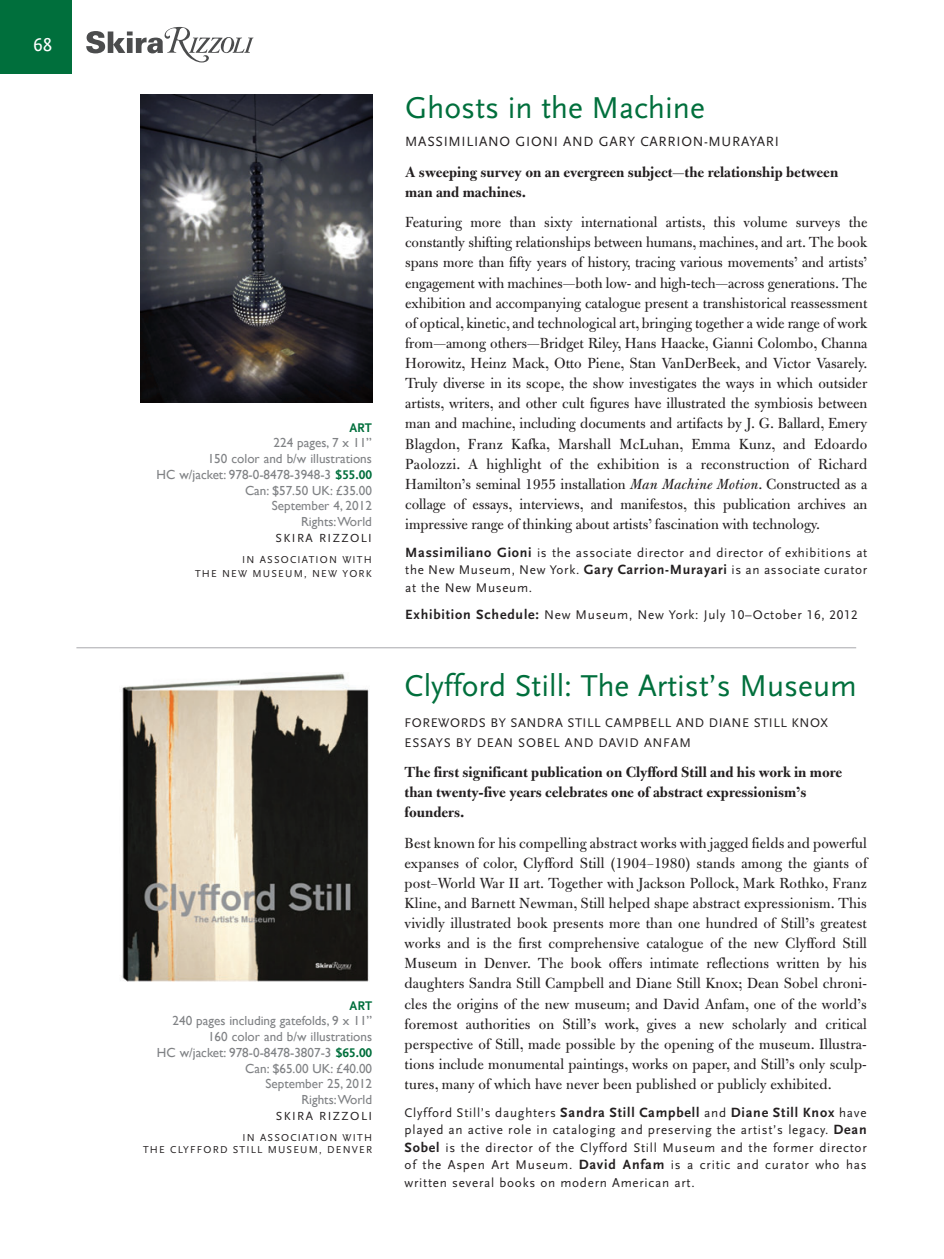
<style>
.page{position:relative;width:944px;height:1259px;background:#fff}
.page>*{position:absolute;margin:0;border:0;box-sizing:border-box;transform-origin:0 0}
.t1{font:31.5px "Scala Sans";color:#006f3c}
.t2{font:19.25px "Scala Sans Caps";color:#fff}
.t3{font:15.75px/20.1px "Bulmer";color:#231f20;text-align:justify}
.t4{font:700 15.75px/20.1px "Bulmer";color:#231f20}
.t5{font:700 14px "Scala Sans";letter-spacing:.055em;color:#231f20}
.t6{font:14px "Scala Sans";letter-spacing:.05em;color:#231f20}
.t7{font:13.12px/17.5px "Scala Sans";letter-spacing:.055em;color:#231f20;text-align:justify}
.t8{font:13.12px/15.8px "Gill Sans";color:#808285;text-align:right}
.t9{font:700 13.12px "Scala Sans Caps";color:#006f3c}
.t10{font:12.25px "Scala Sans";letter-spacing:.115em;color:#231f20}
.t11{font:10.5px/12.2px "Scala Sans";letter-spacing:.115em;color:#231f20;text-align:right}
.s1{font-family:"Scala Sans Caps";font-weight:700;color:#006f3c}
.s2{font-style:italic}
.s3{font-weight:700;font-size:14px}
.s4{font-family:"Scala Sans Caps"}
.s5{font-weight:400;font-size:13.12px}
</style>
<div class="page">
<img style="left:121px;top:673px;width:248px;height:309px">
<hr style="left:76px;top:647px;width:780px;height:1px;background:#a8a9ad">
<img style="left:140px;top:95px;width:232px;height:308px">
<div style="left:0;top:0;width:71px;height:74px;background:#006f3c"></div>
<svg style="left:86px;top:27px;width:167px;height:35px"></svg>
<p class="t2" style="left:33px;top:33px;width:21px">68</p>
<p class="t9" style="left:349px;top:419px;width:24px">ART</p>
<p class="t8" style="left:157px;top:435px;width:217px">224 pages, 7 x 11”<br>150 color and b/w illustrations<br>HC w/jacket: 978-0-8478-3948-3 <span class="s1">$55.00<br></span>Can: $57.50 UK: £35.00<br>September 4, 2012<br>Rights: World</p>
<p class="t10" style="left:276px;top:530px;width:98px">SKIRA RIZZOLI</p>
<p class="t11" style="left:195px;top:552px;width:178px;line-height:14px">IN ASSOCIATION WITH<br>THE NEW MUSEUM, NEW YORK</p>
<p class="t9" style="left:350px;top:997px;width:24px">ART</p>
<p class="t8" style="left:157px;top:1013px;width:217px">240 pages including gatefolds, 9 x 11”<br>160 color and b/w illustrations<br>HC w/jacket: 978-0-8478-3807-3 <span class="s1">$65.00<br></span>Can: $65.00 UK: £40.00<br>September 25, 2012<br>Rights: World</p>
<p class="t10" style="left:276px;top:1108px;width:98px">SKIRA RIZZOLI</p>
<p class="t11" style="left:143px;top:1131px;width:231px">IN ASSOCIATION WITH<br>THE CLYFFORD STILL MUSEUM, DENVER</p>
<h1 class="t1" style="left:405px;top:89px;width:301px">Ghosts in the Machine</h1>
<p class="t6" style="left:405px;top:133px;width:375px">MASSIMILIANO GIONI AND GARY CARRION-MURAYARI</p>
<p class="t4" style="left:405px;top:163px;width:434px">A sweeping survey on an evergreen subject—the relationship between man and machines.</p>
<p class="t3" style="left:405px;top:214px;width:464px">Featuring more than sixty international artists, this volume surveys the constantly shifting relationships between humans, machines, and art. The book spans more than fifty years of history, tracing various movements’ and artists’ engagement with machines—both low- and high-tech—across generations. The exhibition and accompanying catalogue present a transhistorical reassessment of optical, kinetic, and technological art, bringing together a wide range of work from—among others—Bridget Riley, Hans Haacke, Gianni Colombo, Channa Horowitz, Heinz Mack, Otto Piene, Stan VanDerBeek, and Victor Vasarely.<br>Truly diverse in its scope, the show investigates the ways in which outsider artists, writers, and other cult figures have illustrated the symbiosis between man and machine, including documents and artifacts by J. G. Ballard, Emery Blagdon, Franz Kafka, Marshall McLuhan, Emma Kunz, and Edoardo Paolozzi. A highlight of the exhibition is a reconstruction of Richard Hamilton’s seminal 1955 installation <span class="s2">Man Machine Motion</span>. Constructed as a collage of essays, interviews, and manifestos, this publication archives an impressive range of thinking about artists’ fascination with technology.</p>
<p class="t7" style="left:405px;top:543px;width:463px"><span class="s3">Massimiliano Gioni</span> is the associate director and director of exhibitions at the New Museum, New York. <span class="s3">Gary Carrion-Murayari</span> is an associate curator at the New Museum.</p>
<p class="t7" style="left:405px;top:606px;width:454px"><span class="s3">Exhibition Schedule:</span> New Museum, New York: July <span class="s4">10</span>–October <span class="s4">16, 2012</span></p>
<h1 class="t1" style="left:405px;top:666px;width:454px">Clyfford Still: The Artist’s Museum</h1>
<p class="t7" style="left:405px;top:713px;width:425px;line-height:19.2px">FOREWORDS BY SANDRA STILL CAMPBELL AND DIANE STILL KNOX<br>ESSAYS BY DEAN SOBEL AND DAVID ANFAM</p>
<p class="t4" style="left:405px;top:764px;width:439px">The first significant publication on Clyfford Still and his work in more than twenty-five years celebrates one of abstract expressionism’s founders.</p>
<p class="t3" style="left:405px;top:834px;width:464px">Best known for his compelling abstract works with jagged fields and powerful expanses of color, Clyfford Still (1904–1980) stands among the giants of post–World War II art. Together with Jackson Pollock, Mark Rothko, Franz Kline, and Barnett Newman, Still helped shape abstract expressionism. This vividly illustrated book presents more than one hundred of Still’s greatest works and is the first comprehensive catalogue of the new Clyfford Still Museum in Denver. The book offers intimate reflections written by his daughters Sandra Still Campbell and Diane Still Knox; Dean Sobel chroni&shy;cles the origins of the new museum; and David Anfam, one of the world’s foremost authorities on Still’s work, gives a new scholarly and critical perspective of Still, made possible by the opening of the museum. Illustra&shy;tions include monumental paintings, works on paper, and Still’s only sculp&shy;tures, many of which have never been published or publicly exhibited.</p>
<p class="t5" style="left:405px;top:1104px;width:464px"><span class="s5">Clyfford Still’s daughters</span> Sandra Still Campbell <span class="s5">and</span> Diane Still Knox <span class="s5">have</span></p>
<p class="t7" style="left:405px;top:1121px;width:464px">played an active role in cataloging and preserving the artist’s legacy. <span class="s3">Dean Sobel</span> is the director of the Clyfford Still Museum and the former director of the Aspen Art Museum. <span class="s3">David Anfam</span> is a critic and curator who has written several books on modern American art.</p>
</div>
